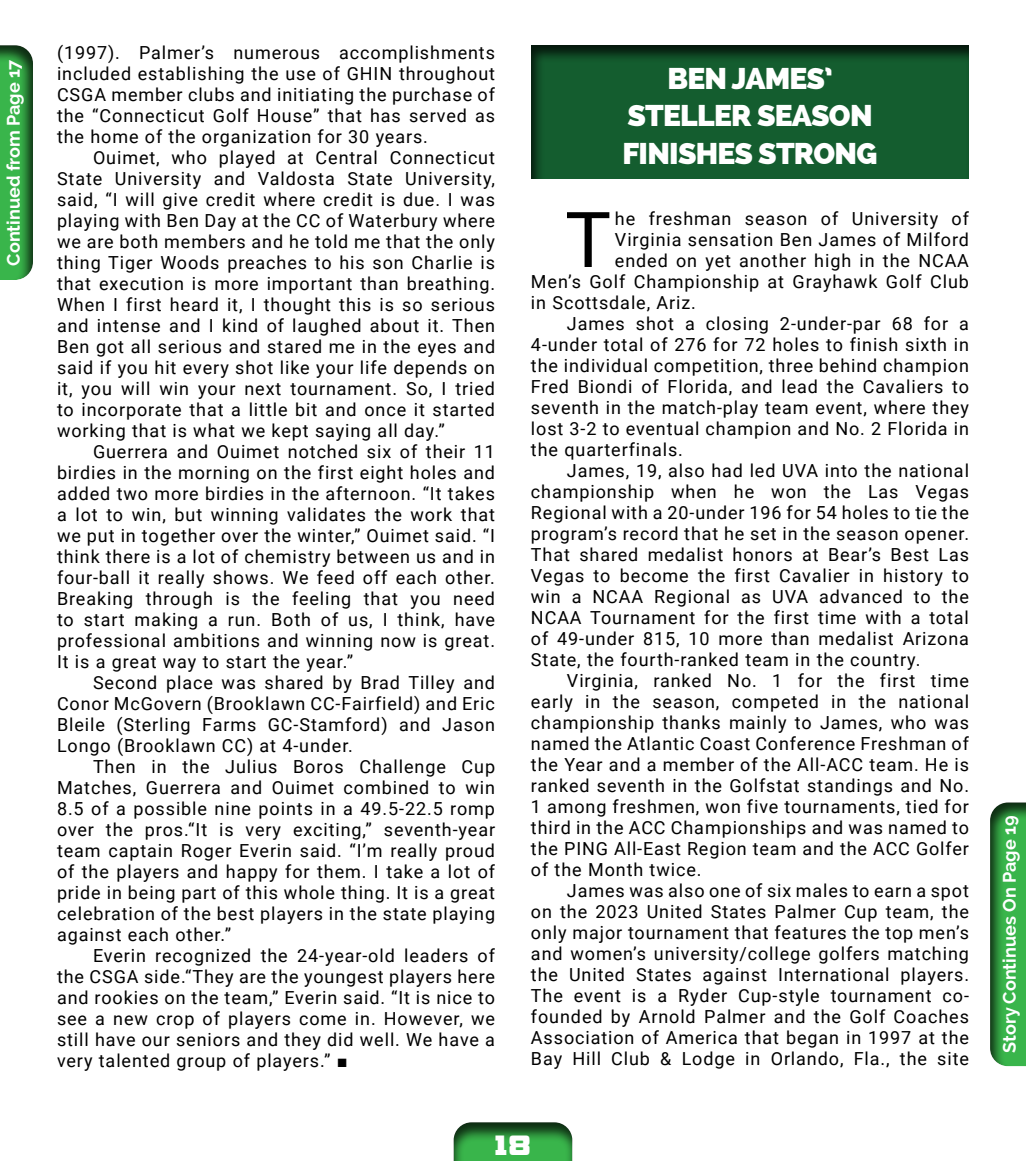
<style>
.page{position:relative;width:1026px;height:1161px;background:#fff}
.page>*{position:absolute;margin:0;border:0;box-sizing:border-box;transform-origin:0 0}
.t1{font:77.1px "Roboto";color:#000}
.t2{font:800 30px/37.5px "Raleway";letter-spacing:-.025em;color:#fff;text-align:center}
.t3{font:18px/21px "Roboto";letter-spacing:.05em;color:#000;text-align:justify}
.t4{font:700 18px "Raleway";color:#fff}
.t5{font:15px "Big Ten Block";color:#fff}
.s1{font-family:"Arial"}
</style>
<div class="page">
<div style="left:441px;top:1112px;width:146px;height:49px;background:#000;opacity:.75"></div>
<div style="left:0;top:35px;width:47px;height:246px;background:#000;opacity:.75"></div>
<div style="left:517px;top:35px;width:465px;height:145px;background:#000;opacity:.75"></div>
<div style="left:976px;top:792px;width:50px;height:276px;background:#000;opacity:.75"></div>
<p class="t4" style="left:3px;top:266px;width:208px;rotate:-90deg">Continued from Page 17</p>
<p class="t3" style="left:57px;top:41px;width:440px">(1997). Palmer’s numerous accomplishments included establishing the use of GHIN throughout CSGA member clubs and initiating the purchase of the “Connecticut Golf House” that has served as the home of the organization for 30 years.</p>
<p class="t3" style="left:57px;top:146px;width:440px;text-indent:36px">Ouimet, who played at Central Connecticut State University and Valdosta State University, said, “I will give credit where credit is due. I was playing with Ben Day at the CC of Waterbury where we are both members and he told me that the only thing Tiger Woods preaches to his son Charlie is that execution is more important than breathing.<br>When I first heard it, I thought this is so serious and intense and I kind of laughed about it. Then Ben got all serious and stared me in the eyes and said if you hit every shot like your life depends on it, you will win your next tournament. So, I tried to incorporate that a little bit and once it started working that is what we kept saying all day.”</p>
<p class="t3" style="left:57px;top:440px;width:440px;text-indent:36px">Guerrera and Ouimet notched six of their 11 birdies in the morning on the first eight holes and added two more birdies in the afternoon. “It takes a lot to win, but winning validates the work that we put in together over the winter,” Ouimet said. “I think there is a lot of chemistry between us and in four-ball it really shows. We feed off each other.<br>Breaking through is the feeling that you need to start making a run. Both of us, I think, have professional ambitions and winning now is great.<br>It is a great way to start the year.”</p>
<p class="t3" style="left:57px;top:671px;width:440px;text-indent:36px">Second place was shared by Brad Tilley and Conor McGovern (Brooklawn CC-Fairfield) and Eric Bleile (Sterling Farms GC-Stamford) and Jason Longo (Brooklawn CC) at 4-under.</p>
<p class="t3" style="left:57px;top:755px;width:440px;text-indent:36px">Then in the Julius Boros Challenge Cup Matches, Guerrera and Ouimet combined to win 8.5 of a possible nine points in a 49.5-22.5 romp over the pros.“It is very exciting,” seventh-year team captain Roger Everin said. “I’m really proud of the players and happy for them. I take a lot of pride in being part of this whole thing. It is a great celebration of the best players in the state playing against each other.”</p>
<p class="t3" style="left:57px;top:944px;width:440px;text-indent:36px">Everin recognized the 24-year-old leaders of the CSGA side.“They are the youngest players here and rookies on the team,” Everin said. “It is nice to see a new crop of players come in. However, we still have our seniors and they did well. We have a very talented group of players.” <span class="s1">■</span></p>
<h2 class="t2" style="left:623px;top:59px;width:256px">BEN JAMES’<br>STELLER SEASON<br>FINISHES STRONG</h2>
<h1 class="t1" style="left:565px;top:186px;width:48px">T</h1>
<p class="t3" style="left:615px;top:207px;width:356px">he freshman season of University of</p>
<p class="t3" style="left:615px;top:228px;width:356px">Virginia sensation Ben James of Milford</p>
<p class="t3" style="left:615px;top:249px;width:356px">ended on yet another high in the NCAA</p>
<p class="t3" style="left:531px;top:270px;width:440px">Men’s Golf Championship at Grayhawk Golf Club</p>
<p class="t3" style="left:531px;top:291px;width:166px">in Scottsdale, Ariz.</p>
<p class="t3" style="left:567px;top:312px;width:404px">James shot a closing 2-under-par 68 for a</p>
<p class="t3" style="left:531px;top:333px;width:440px">4-under total of 276 for 72 holes to finish sixth in</p>
<p class="t3" style="left:531px;top:354px;width:440px">the individual competition, three behind champion</p>
<p class="t3" style="left:531px;top:375px;width:440px">Fred Biondi of Florida, and lead the Cavaliers to</p>
<p class="t3" style="left:531px;top:396px;width:440px">seventh in the match-play team event, where they</p>
<p class="t3" style="left:531px;top:417px;width:440px">lost 3-2 to eventual champion and No. 2 Florida in</p>
<p class="t3" style="left:531px;top:439px;width:153px">the quarterfinals.</p>
<p class="t3" style="left:567px;top:460px;width:404px">James, 19, also had led UVA into the national</p>
<p class="t3" style="left:531px;top:481px;width:440px">championship when he won the Las Vegas</p>
<p class="t3" style="left:531px;top:502px;width:440px">Regional with a 20-under 196 for 54 holes to tie the</p>
<p class="t3" style="left:531px;top:523px;width:440px">program’s record that he set in the season opener.</p>
<p class="t3" style="left:531px;top:544px;width:440px">That shared medalist honors at Bear’s Best Las</p>
<p class="t3" style="left:531px;top:565px;width:440px">Vegas to become the first Cavalier in history to</p>
<p class="t3" style="left:531px;top:586px;width:440px">win a NCAA Regional as UVA advanced to the</p>
<p class="t3" style="left:531px;top:607px;width:440px">NCAA Tournament for the first time with a total</p>
<p class="t3" style="left:531px;top:628px;width:440px">of 49-under 815, 10 more than medalist Arizona</p>
<p class="t3" style="left:531px;top:649px;width:391px">State, the fourth-ranked team in the country.</p>
<p class="t3" style="left:567px;top:670px;width:404px">Virginia, ranked No. 1 for the first time</p>
<p class="t3" style="left:531px;top:691px;width:440px">early in the season, competed in the national</p>
<p class="t3" style="left:531px;top:712px;width:440px">championship thanks mainly to James, who was</p>
<p class="t3" style="left:531px;top:733px;width:440px">named the Atlantic Coast Conference Freshman of</p>
<p class="t3" style="left:531px;top:754px;width:440px">the Year and a member of the All-ACC team. He is</p>
<p class="t3" style="left:531px;top:775px;width:440px">ranked seventh in the Golfstat standings and No.</p>
<p class="t3" style="left:531px;top:796px;width:439px">1 among freshmen, won five tournaments, tied for</p>
<p class="t3" style="left:531px;top:817px;width:440px">third in the ACC Championships and was named to</p>
<p class="t3" style="left:531px;top:838px;width:440px">the PING All-East Region team and the ACC Golfer</p>
<p class="t3" style="left:531px;top:859px;width:172px">of the Month twice.</p>
<p class="t3" style="left:567px;top:880px;width:404px">James was also one of six males to earn a spot</p>
<p class="t3" style="left:531px;top:901px;width:440px">on the 2023 United States Palmer Cup team, the</p>
<p class="t3" style="left:531px;top:922px;width:440px">only major tournament that features the top men’s</p>
<p class="t3" style="left:531px;top:943px;width:440px">and women’s university/college golfers matching</p>
<p class="t3" style="left:531px;top:964px;width:440px">the United States against International players.</p>
<p class="t3" style="left:531px;top:985px;width:440px">The event is a Ryder Cup-style tournament co-</p>
<p class="t3" style="left:531px;top:1006px;width:439px">founded by Arnold Palmer and the Golf Coaches</p>
<p class="t3" style="left:531px;top:1027px;width:440px">Association of America that began in 1997 at the</p>
<p class="t3" style="left:531px;top:1048px;width:440px">Bay Hill Club &amp; Lodge in Orlando, Fla., the site</p>
<p class="t5" style="left:495px;top:1141px;width:38px">18</p>
<p class="t4" style="left:999px;top:1053px;width:239px;rotate:-90deg">Story Continues On Page 19</p>
</div>
